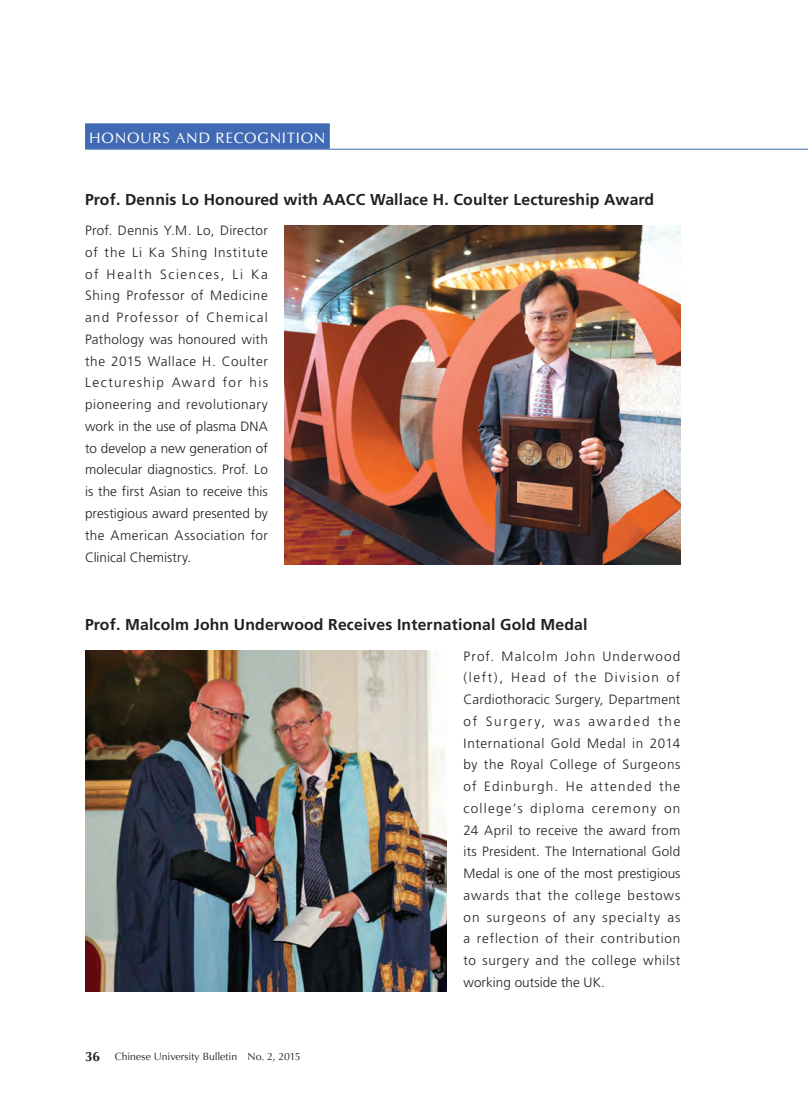
<style>
.page{position:relative;width:808px;height:1106px;background:#fff}
.page>*{position:absolute;margin:0;border:0;box-sizing:border-box;transform-origin:0 0}
.subhead1_e{font:700 15.75px "Frutiger";letter-spacing:.01em;color:#231f20}
.section_head1_e{font:15px "CG Omega";letter-spacing:.045em;color:#fff}
.body1_e{font:300 13.5px/21.8px "Frutiger";letter-spacing:.035em;color:#231f20;text-align:justify}
.t1{font:10.5px "Optima";letter-spacing:-.005em;color:#231f20}
.s1{font-weight:700;font-size:13.5px}
</style>
<div class="page">
<img style="left:85px;top:651px;width:361px;height:340px">
<img style="left:285px;top:225px;width:395px;height:340px">
<div style="left:85px;top:123px;width:245px;height:26px;background:#406ab4"></div>
<hr style="left:85px;top:149px;width:723px;height:1px;background:#406ab4">
<p class="section_head1_e" style="left:89px;top:129px;width:238px">HONOURS AND RECOGNITION</p>
<p class="subhead1_e" style="left:85px;top:190px;width:571px">Prof. Dennis Lo Honoured with AACC Wallace H. Coulter Lectureship Award</p>
<p class="body1_e" style="left:85px;top:219px;width:184px">Prof. Dennis Y.M. Lo, Director of the Li Ka Shing Institute of Health Sciences, Li Ka Shing Professor of Medicine and Professor of Chemical Pathology was honoured with the 2015 Wallace H. Coulter Lectureship Award for his pioneering and revolutionary work in the use of plasma DNA to develop a new generation of molecular diagnostics. Prof. Lo is the first Asian to receive this prestigious award presented by the American Association for Clinical Chemistry.</p>
<p class="subhead1_e" style="left:85px;top:615px;width:504px">Prof. Malcolm John Underwood Receives International Gold Medal</p>
<p class="body1_e" style="left:463px;top:645px;width:218px">Prof. Malcolm John Underwood (left), Head of the Division of Cardiothoracic Surgery, Department of Surgery, was awarded the International Gold Medal in 2014 by the Royal College of Surgeons of Edinburgh. He attended the college’s diploma ceremony on 24 April to receive the award from its President. The International Gold Medal is one of the most prestigious awards that the college bestows on surgeons of any specialty as a reflection of their contribution to surgery and the college whilst working outside the UK.</p>
<p class="t1" style="left:85px;top:1050px;width:217px"><span class="s1">36</span> Chinese University Bulletin No. 2, 2015</p>
</div>
